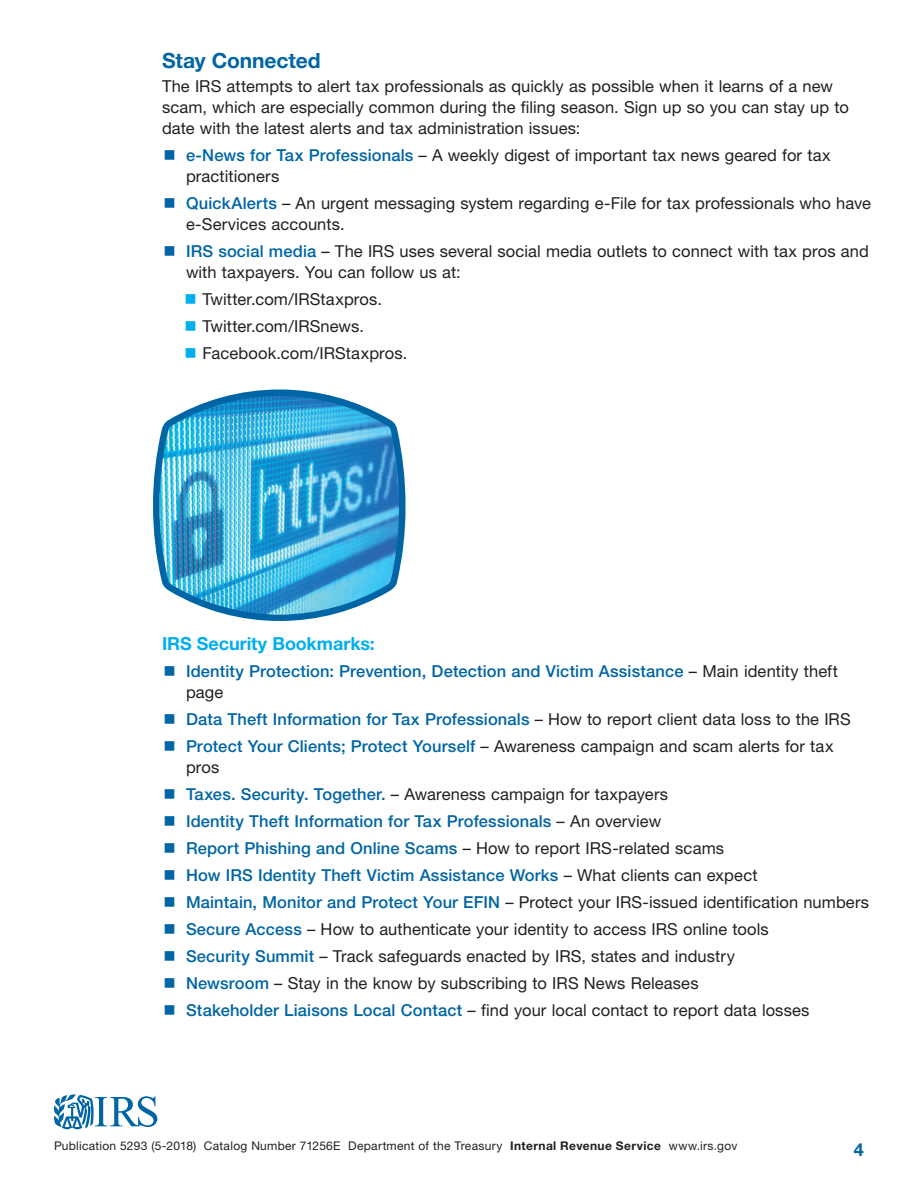
<style>
.page{position:relative;width:918px;height:1188px;background:#fff}
.page>*{position:absolute;margin:0;border:0;box-sizing:border-box;transform-origin:0 0}
.subhead_1{font:700 21px "Helvetica Neue LT Std";letter-spacing:-.005em;color:#0065a4}
.subhead_2{font:700 18px "Helvetica Neue LT Std";letter-spacing:-.005em;color:#00aeef}
.t1{font:700 18px "Helvetica Neue LT Std";color:#0065a4}
.regtext_1st_para{font:16.5px/21px "Helvetica Neue LT Std";letter-spacing:.005em;color:#231f20}
.t2{font:500 16.5px/21px "Helvetica Neue LT Std";letter-spacing:.01em;color:#0065a4}
.text{font:12px "Helvetica Neue LT Std";letter-spacing:.02em;color:#231f20}
.s1{font-weight:500;color:#0065a4}
.s2{font-weight:400;color:#231f20}
.s3{font-weight:700}
</style>
<div class="page">
<svg style="left:54px;top:1094px;width:103px;height:35px"></svg>
<img style="left:153px;top:389px;width:253px;height:232px">
<p class="subhead_1" style="left:162px;top:48px;width:160px">Stay Connected</p>
<p class="regtext_1st_para" style="left:162px;top:76px;width:688px">The IRS attempts to alert tax professionals as quickly as possible when it learns of a new scam, which are especially common during the filing season. Sign up so you can stay up to date with the latest alerts and tax administration issues:</p>
<p class="regtext_1st_para" style="left:186px;top:145px;width:646px"><span class="s1">e-News for Tax Professionals</span> – A weekly digest of important tax news geared for tax practitioners</p>
<p class="regtext_1st_para" style="left:186px;top:193px;width:687px"><span class="s1">QuickAlerts</span> – An urgent messaging system regarding e-File for tax professionals who have e-Services accounts.</p>
<p class="regtext_1st_para" style="left:186px;top:241px;width:684px"><span class="s1">IRS social media</span> – The IRS uses several social media outlets to connect with tax pros and with taxpayers. You can follow us at:</p>
<p class="regtext_1st_para" style="left:202px;top:289px;width:181px">Twitter.com/IRStaxpros.</p>
<p class="regtext_1st_para" style="left:202px;top:316px;width:163px">Twitter.com/IRSnews.</p>
<p class="regtext_1st_para" style="left:202px;top:343px;width:206px">Facebook.com/IRStaxpros.</p>
<p class="subhead_2" style="left:162px;top:633px;width:214px">IRS Security Bookmarks:</p>
<p class="t2" style="left:186px;top:661px;width:653px">Identity Protection: Prevention, Detection and Victim Assistance <span class="s2">– Main identity theft page</span></p>
<p class="t2" style="left:186px;top:709px;width:666px">Data Theft Information for Tax Professionals <span class="s2">– How to report client data loss to the IRS</span></p>
<p class="regtext_1st_para" style="left:186px;top:736px;width:649px"><span class="s1">Protect Your Clients; Protect Yourself</span> – Awareness campaign and scam alerts for tax pros</p>
<p class="regtext_1st_para" style="left:186px;top:784px;width:484px"><span class="s1">Taxes. Security. Together.</span> – Awareness campaign for taxpayers</p>
<p class="t2" style="left:186px;top:811px;width:477px">Identity Theft Information for Tax Professionals <span class="s2">– An overview</span></p>
<p class="t2" style="left:186px;top:838px;width:540px">Report Phishing and Online Scams <span class="s2">– How to report IRS-related scams</span></p>
<p class="t2" style="left:186px;top:865px;width:573px">How IRS Identity Theft Victim Assistance Works <span class="s2">– What clients can expect</span></p>
<p class="regtext_1st_para" style="left:186px;top:892px;width:685px"><span class="s1">Maintain, Monitor and Protect Your EFIN</span> – Protect your IRS-issued identification numbers</p>
<p class="regtext_1st_para" style="left:186px;top:919px;width:584px"><span class="s1">Secure Access</span> – How to authenticate your identity to access IRS online tools</p>
<p class="regtext_1st_para" style="left:186px;top:946px;width:550px"><span class="s1">Security Summit</span> – Track safeguards enacted by IRS, states and industry</p>
<p class="regtext_1st_para" style="left:186px;top:973px;width:514px"><span class="s1">Newsroom</span> – Stay in the know by subscribing to IRS News Releases</p>
<p class="regtext_1st_para" style="left:186px;top:1000px;width:625px"><span class="s1">Stakeholder Liaisons Local Contact</span> – find your local contact to report data losses</p>
<p class="text" style="left:54px;top:1138px;width:685px">Publication 5293 (5-2018) Catalog Number 71256E Department of the Treasury <span class="s3">Internal Revenue Service</span> www.irs.gov</p>
<p class="t1" style="left:854px;top:1138px;width:12px">4</p>
</div>
